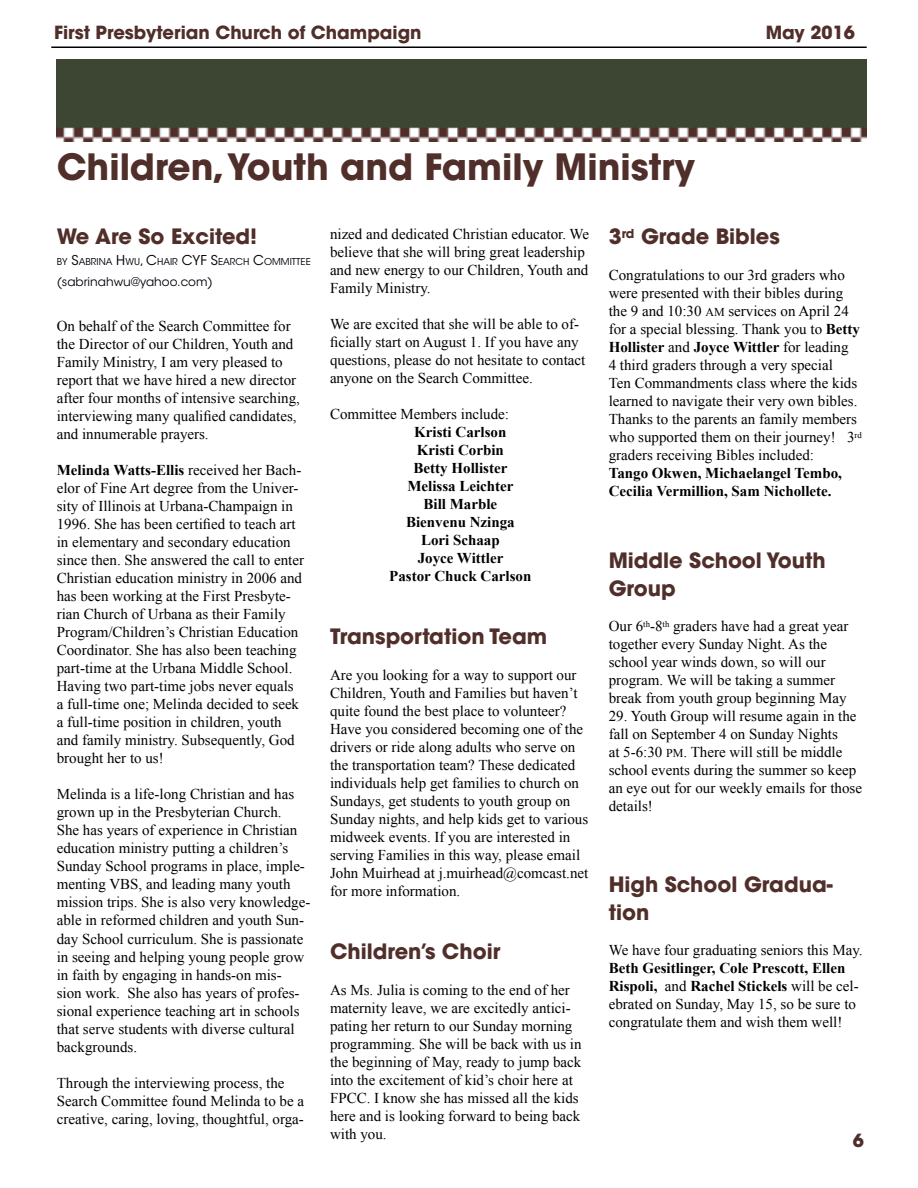
<style>
.page{position:relative;width:918px;height:1188px;background:#fff}
.page>*{position:absolute;margin:0;border:0;box-sizing:border-box;transform-origin:0 0}
.t1{font:700 36px "ITC Avant Garde Std";color:#502e2a}
.t2{font:700 21px/27px "ITC Avant Garde Std";color:#502e2a}
.t3{font:700 18px "ITC Avant Garde Std";color:#502e2a}
.t4{font:15px/18px "Times New Roman";color:#000}
.t5{font:700 15px/18px "Times New Roman";color:#000}
.t6{font:12px "ITC Avant Garde Std";color:#00000a}
.t7{font:9.45px "ITC Avant Garde Std";color:#00000a}
.s1{font-size:13.5px}
.s2{font-style:inherit}
.s3{font-weight:700}
.s4{font-size:12px}
</style>
<div class="page">
<hr style="left:51px;top:46px;width:816px;height:2px;background:#000">
<img style="left:57px;top:60px;width:810px;height:81px">
<p class="t3" style="left:54px;top:21px;width:369px">First Presbyterian Church of Champaign</p>
<p class="t3" style="left:766px;top:21px;width:91px">May 2016</p>
<h1 class="t1" style="left:57px;top:143px;width:640px">Children,Youth and Family Ministry</h1>
<h2 class="t2" style="left:57px;top:223px;width:202px">We Are So Excited!</h2>
<p class="t7" style="left:57px;top:256px;width:256px">BY <span class="s1">S</span>ABRINA <span class="s1">H</span>WU<span class="s1">, C</span>HAIR <span class="s1">CYF S</span>EARCH <span class="s1">C</span>OMMITTEE</p>
<p class="t6" style="left:57px;top:275px;width:158px"><span class="s2">(</span>sabrinahwu@yahoo.com<span class="s2">)</span></p>
<p class="t4" style="left:57px;top:317px;width:245px">On behalf of the Search Committee for the Director of our Children, Youth and Family Ministry, I am very pleased to report that we have hired a new director after four months of intensive searching, interviewing many qualified candidates, and innumerable prayers.</p>
<p class="t4" style="left:57px;top:461px;width:249px"><span class="s3">Melinda Watts-Ellis</span> received her Bach&shy;elor of Fine Art degree from the Univer&shy;sity of Illinois at Urbana-Champaign in 1996. She has been certified to teach art in elementary and secondary education since then. She answered the call to enter Christian education ministry in 2006 and has been working at the First Presbyte&shy;rian Church of Urbana as their Family Program/Children’s Christian Education Coordinator. She has also been teaching part-time at the Urbana Middle School.<br>Having two part-time jobs never equals a full-time one; Melinda decided to seek a full-time position in children, youth and family ministry. Subsequently, God brought her to us!</p>
<p class="t4" style="left:57px;top:785px;width:255px">Melinda is a life-long Christian and has grown up in the Presbyterian Church.<br>She has years of experience in Christian education ministry putting a children’s Sunday School programs in place, imple&shy;menting VBS, and leading many youth mission trips. She is also very knowledge&shy;able in reformed children and youth Sun&shy;day School curriculum. She is passionate in seeing and helping young people grow in faith by engaging in hands-on mis-<br>sion work. She also has years of profes&shy;sional experience teaching art in schools that serve students with diverse cultural backgrounds.</p>
<p class="t4" style="left:57px;top:1073px;width:249px">Through the interviewing process, the<br>Search Committee found Melinda to be a creative, caring, loving, thoughtful, orga-</p>
<p class="t4" style="left:330px;top:225px;width:261px">nized and dedicated Christian educator. We believe that she will bring great leadership and new energy to our Children, Youth and Family Ministry.</p>
<p class="t4" style="left:330px;top:315px;width:257px">We are excited that she will be able to of&shy;ficially start on August 1. If you have any questions, please do not hesitate to contact anyone on the Search Committee.</p>
<p class="t4" style="left:330px;top:405px;width:181px">Committee Members include:</p>
<p class="t5" style="left:389px;top:423px;width:144px;text-align:center">Kristi Carlson<br>Kristi Corbin<br>Betty Hollister<br>Melissa Leichter<br>Bill Marble<br>Bienvenu Nzinga<br>Lori Schaap<br>Joyce Wittler<br>Pastor Chuck Carlson</p>
<h2 class="t2" style="left:330px;top:623px;width:219px">Transportation Team</h2>
<p class="t4" style="left:330px;top:666px;width:260px">Are you looking for a way to support our Children, Youth and Families but haven’t quite found the best place to volunteer?<br>Have you considered becoming one of the drivers or ride along adults who serve on the transportation team? These dedicated individuals help get families to church on Sundays, get students to youth group on Sunday nights, and help kids get to various midweek events. If you are interested in serving Families in this way, please email John Muirhead at j.muirhead@comcast.net for more information.</p>
<h2 class="t2" style="left:330px;top:938px;width:172px">Children’s Choir</h2>
<p class="t4" style="left:330px;top:981px;width:253px">As Ms. Julia is coming to the end of her maternity leave, we are excitedly antici&shy;pating her return to our Sunday morning programming. She will be back with us in the beginning of May, ready to jump back into the excitement of kid’s choir here at FPCC. I know she has missed all the kids here and is looking forward to being back with you.</p>
<h2 class="t2" style="left:609px;top:223px;width:173px">3<sup>rd</sup> Grade Bibles</h2>
<p class="t4" style="left:609px;top:266px;width:255px">Congratulations to our 3rd graders who were presented with their bibles during the 9 and 10:30 <span class="s4">AM</span> services on April 24 for a special blessing. Thank you to <span class="s3">Betty Hollister</span> and <span class="s3">Joyce Wittler</span> for leading<br>4 third graders through a very special<br>Ten Commandments class where the kids learned to navigate their very own bibles.<br>Thanks to the parents an family members who supported them on their journey! 3<sup>rd </sup>graders receiving Bibles included:</p>
<p class="t5" style="left:609px;top:464px;width:235px">Tango Okwen, Michaelangel Tembo,<br>Cecilia Vermillion, Sam Nichollete.</p>
<h2 class="t2" style="left:609px;top:547px;width:219px">Middle School Youth<br>Group</h2>
<p class="t4" style="left:609px;top:617px;width:241px">Our 6<sup>th</sup>-8<sup>th</sup> graders have had a great year together every Sunday Night. As the school year winds down, so will our program. We will be taking a summer break from youth group beginning May</p>
<p class="t4" style="left:609px;top:707px;width:255px">29. Youth Group will resume again in the fall on September 4 on Sunday Nights<br>at 5-6:30 <span class="s4">PM</span>. There will still be middle school events during the summer so keep an eye out for our weekly emails for those details!</p>
<h2 class="t2" style="left:609px;top:871px;width:225px">High School Gradua&shy;tion</h2>
<p class="t4" style="left:609px;top:941px;width:256px">We have four graduating seniors this May.</p>
<p class="t4" style="left:609px;top:959px;width:251px"><span class="s3">Beth Gesitlinger, Cole Prescott, Ellen Rispoli,</span> and <span class="s3">Rachel Stickels</span> will be cel&shy;ebrated on Sunday, May 15, so be sure to congratulate them and wish them well!</p>
<p class="t3" style="left:853px;top:1129px;width:13px">6</p>
</div>
